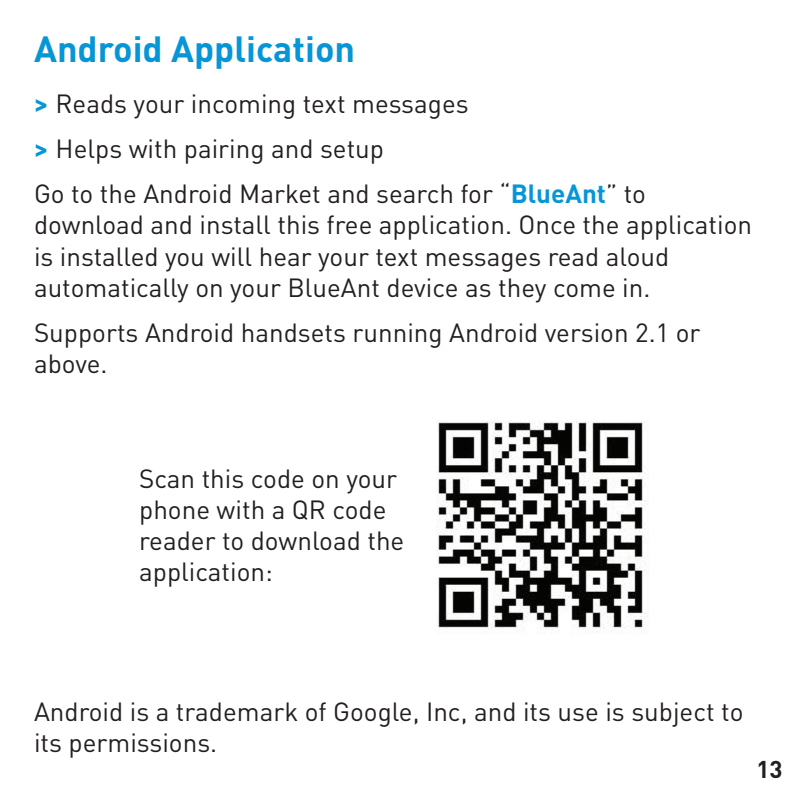
<style>
.page{position:relative;width:794px;height:794px;background:#fff}
.page>*{position:absolute;margin:0;border:0;box-sizing:border-box;transform-origin:0 0}
.t1{font:700 36px "DINOT";color:#0696d7}
.t2{font:26px/31.2px "DINOT";color:#231f20}
.t3{font:700 24px "DINOT";color:#231f20}
.s1{font-weight:700;color:#0696d7}
</style>
<div class="page">
<img style="left:436px;top:420px;width:212px;height:211px">
<h1 class="t1" style="left:34px;top:24px;width:323px">Android Application</h1>
<p class="t2" style="left:34px;top:80px;width:613px;line-height:45.2px"><span class="s1">&gt;</span> Reads your incoming text messages<br><span class="s1">&gt;</span> Helps with pairing and setup<br>Go to the Android Market and search for “<span class="s1">BlueAnt</span>” to</p>
<p class="t2" style="left:34px;top:208px;width:719px">download and install this free application. Once the application is installed you will hear your text messages read aloud automatically on your BlueAnt device as they come in.</p>
<p class="t2" style="left:34px;top:316px;width:668px">Supports Android handsets running Android version 2.1 or above.</p>
<p class="t2" style="left:139px;top:461px;width:267px">Scan this code on your phone with a QR code reader to download the application:</p>
<p class="t2" style="left:34px;top:695px;width:711px">Android is a trademark of Google, Inc, and its use is subject to its permissions.</p>
<p class="t3" style="left:756px;top:753px;width:28px">13</p>
</div>
